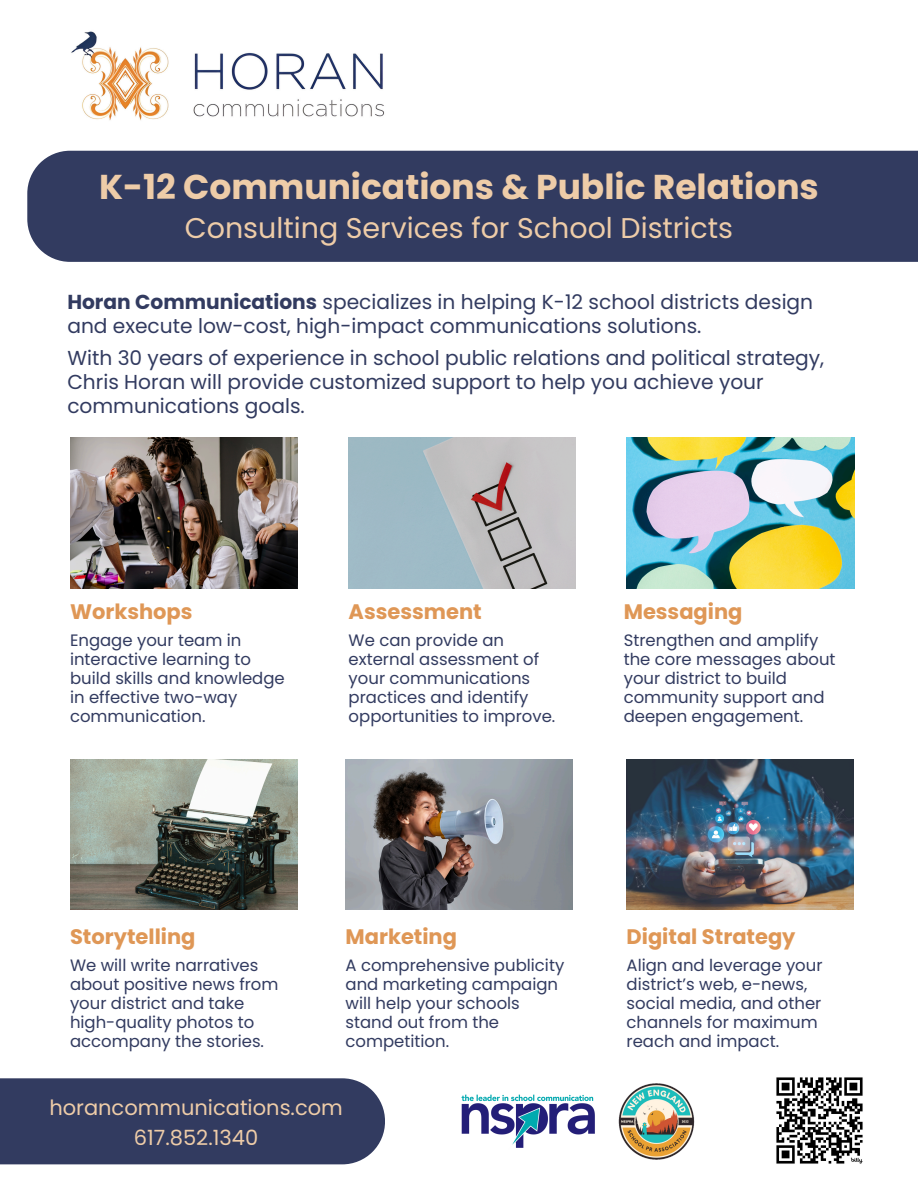
<style>
.page{position:relative;width:918px;height:1188px;background:#fff}
.page>*{position:absolute;margin:0;border:0;box-sizing:border-box;transform-origin:0 0}
.t1{font:700 34.5px "Poppins";color:#eecca8}
.t2{font:28.5px "Poppins";color:#eecca8}
.t3{font:700 21px "Poppins";color:#df9756}
.t4{font:21px/29.2px "Poppins";color:#eecca8;text-align:center}
.t5{font:20.25px/24px "Poppins";color:#323b60}
.t6{font:16.5px/19.2px "Poppins";color:#323b60}
.s1{font-weight:700}
</style>
<div class="page">
<img style="left:461px;top:1094px;width:134px;height:54px">
<img style="left:618px;top:1084px;width:77px;height:75px">
<img style="left:71px;top:31px;width:313px;height:90px">
<div style="left:27px;top:151px;width:891px;height:111px;background:#323b60"></div>
<div style="left:0;top:1078px;width:385px;height:86px;background:#323b60"></div>
<img style="left:776px;top:1077px;width:87px;height:87px">
<img style="left:349px;top:438px;width:227px;height:151px">
<img style="left:627px;top:759px;width:227px;height:151px">
<img style="left:346px;top:759px;width:227px;height:151px">
<img style="left:70px;top:759px;width:227px;height:151px">
<img style="left:627px;top:438px;width:228px;height:151px">
<img style="left:70px;top:438px;width:227px;height:151px">
<p class="t1" style="left:99px;top:163px;width:721px">K-12 Communications &amp; Public Relations</p>
<p class="t2" style="left:185px;top:208px;width:550px">Consulting Services for School Districts</p>
<h3 class="t5" style="left:67px;top:290px;width:747px"><span class="s1">Horan Communications</span> specializes in helping K-12 school districts design and execute low-cost, high-impact communications solutions.</h3>
<h3 class="t5" style="left:67px;top:346px;width:758px">With 30 years of experience in school public relations and political strategy,<br>Chris Horan will provide customized support to help you achieve your communications goals.</h3>
<p class="t3" style="left:70px;top:597px;width:124px">Workshops</p>
<p class="t6" style="left:70px;top:630px;width:216px">Engage your team in interactive learning to build skills and knowledge in effective two-way communication.</p>
<p class="t3" style="left:349px;top:597px;width:135px">Assessment</p>
<p class="t6" style="left:349px;top:630px;width:208px">We can provide an external assessment of your communications practices and identify opportunities to improve.</p>
<p class="t3" style="left:624px;top:597px;width:120px">Messaging</p>
<h2 class="t6" style="left:624px;top:630px;width:213px">Strengthen and amplify the core messages about your district to build community support and deepen engagement.</h2>
<p class="t3" style="left:70px;top:922px;width:127px">Storytelling</p>
<p class="t6" style="left:70px;top:955px;width:210px">We will write narratives about positive news from your district and take high-quality photos to accompany the stories.</p>
<p class="t3" style="left:346px;top:922px;width:113px">Marketing</p>
<h2 class="t6" style="left:346px;top:955px;width:220px">A comprehensive publicity and marketing campaign will help your schools stand out from the competition.</h2>
<h1 class="t4" style="left:49px;top:1094px;width:295px">horancommunications.com<br>617.852.1340</h1>
<h2 class="t3" style="left:627px;top:922px;width:170px">Digital Strategy</h2>
<p class="t6" style="left:627px;top:955px;width:197px">Align and leverage your district’s web, e-news, social media, and other channels for maximum reach and impact.</p>
</div>
